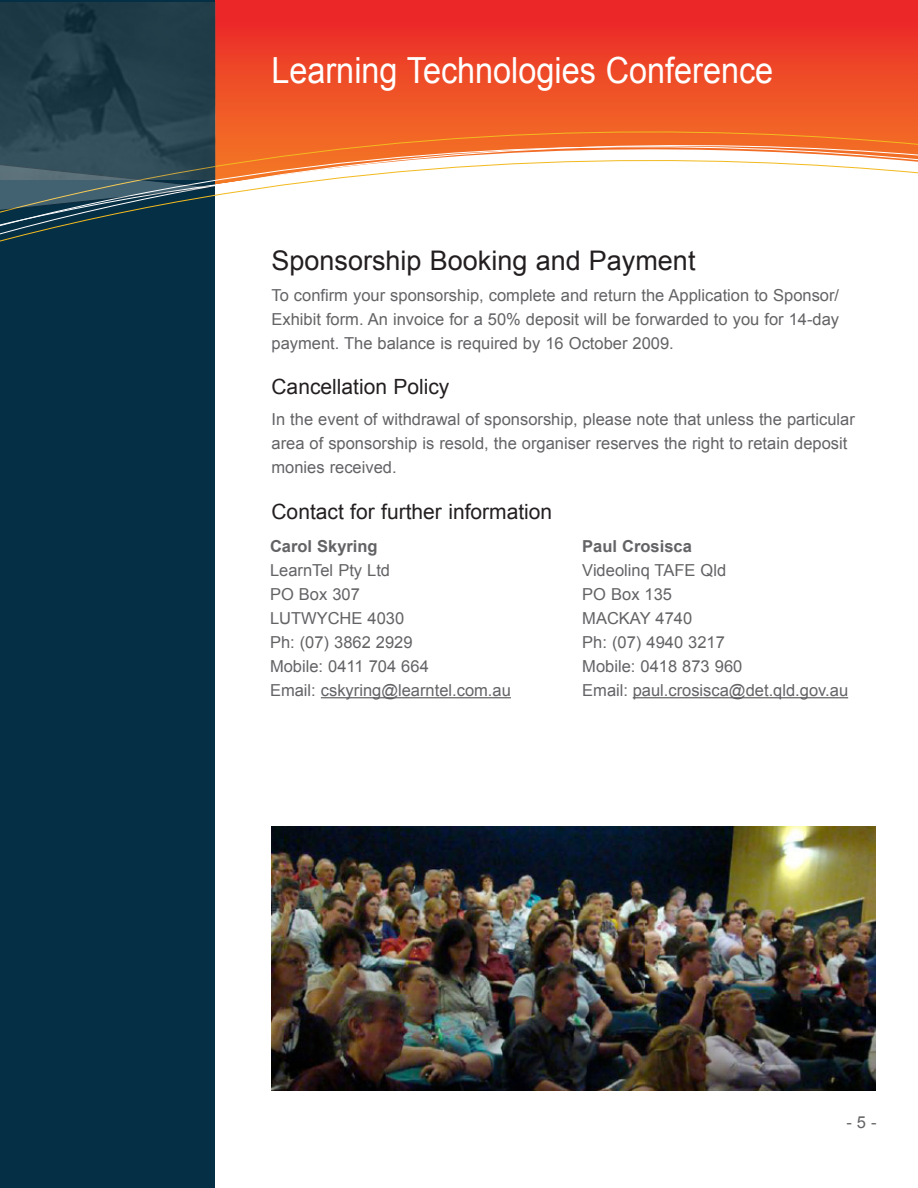
<style>
.page{position:relative;width:918px;height:1188px;background:#fff}
.page>*{position:absolute;margin:0;border:0;box-sizing:border-box;transform-origin:0 0}
.t1{font:36px "Arial";color:#fff;scale:.9 1}
.audience_heading{font:27px "Arial";color:#231f20}
.heading_2{font:21px "Arial";color:#231f20}
.Body_Text{font:16.5px/24px "Arial";color:#636366;text-align:justify}
.Body_Text-2{font:700 16.5px "Arial";color:#636366}
</style>
<div class="page">
<svg style="left:215px;top:0;width:703px;height:131px;background:#ed4327"></svg>
<div style="left:0;top:0;width:215px;height:1188px;background:#052f45"></div>
<svg style="left:0;top:131px;width:918px;height:111px"></svg>
<hr style="left:321px;top:697px;width:190px;height:1px;background:#636366">
<hr style="left:633px;top:697px;width:215px;height:1px;background:#636366">
<img style="left:272px;top:826px;width:603px;height:264px">
<svg style="left:0;top:180px;width:216px;height:32px"></svg>
<img style="left:0;top:3px;width:216px;height:177px">
<h1 class="t1" style="left:272px;top:47px;width:559px">Learning Technologies Conference</h1>
<p class="audience_heading" style="left:272px;top:243px;width:426px">Sponsorship Booking and Payment</p>
<p class="Body_Text" style="left:272px;top:283px;width:569px">To confirm your sponsorship, complete and return the Application to Sponsor/ Exhibit form. An invoice for a 50% deposit will be forwarded to you for 14-day payment. The balance is required by 16 October 2009.</p>
<p class="heading_2" style="left:272px;top:373px;width:179px">Cancellation Policy</p>
<p class="Body_Text" style="left:272px;top:407px;width:585px;text-align:left">In the event of withdrawal of sponsorship, please note that unless the particular area of sponsorship is resold, the organiser reserves the right to retain deposit monies received.</p>
<p class="heading_2" style="left:272px;top:498px;width:282px">Contact for further information</p>
<p class="Body_Text-2" style="left:270px;top:535px;width:109px">Carol Skyring</p>
<p class="Body_Text" style="left:270px;top:558px;width:122px">LearnTel Pty Ltd</p>
<p class="Body_Text" style="left:270px;top:582px;width:91px">PO Box 307</p>
<p class="Body_Text" style="left:270px;top:606px;width:136px">LUTWYCHE 4030</p>
<p class="Body_Text" style="left:270px;top:630px;width:144px">Ph: (07) 3862 2929</p>
<p class="Body_Text" style="left:270px;top:654px;width:160px">Mobile: 0411 704 664</p>
<p class="Body_Text" style="left:270px;top:678px;width:242px">Email: cskyring@learntel.com.au</p>
<p class="Body_Text-2" style="left:582px;top:535px;width:111px">Paul Crosisca</p>
<p class="Body_Text" style="left:582px;top:558px;width:145px">Videolinq TAFE Qld</p>
<p class="Body_Text" style="left:582px;top:582px;width:91px">PO Box 135</p>
<p class="Body_Text" style="left:582px;top:606px;width:111px">MACKAY 4740</p>
<p class="Body_Text" style="left:582px;top:630px;width:144px">Ph: (07) 4940 3217</p>
<p class="Body_Text" style="left:582px;top:654px;width:162px">Mobile: 0418 873 960</p>
<p class="Body_Text" style="left:582px;top:678px;width:267px">Email: paul.crosisca@det.qld.gov.au</p>
<p class="Body_Text" style="left:846px;top:1111px;width:32px">- 5 -</p>
</div>
